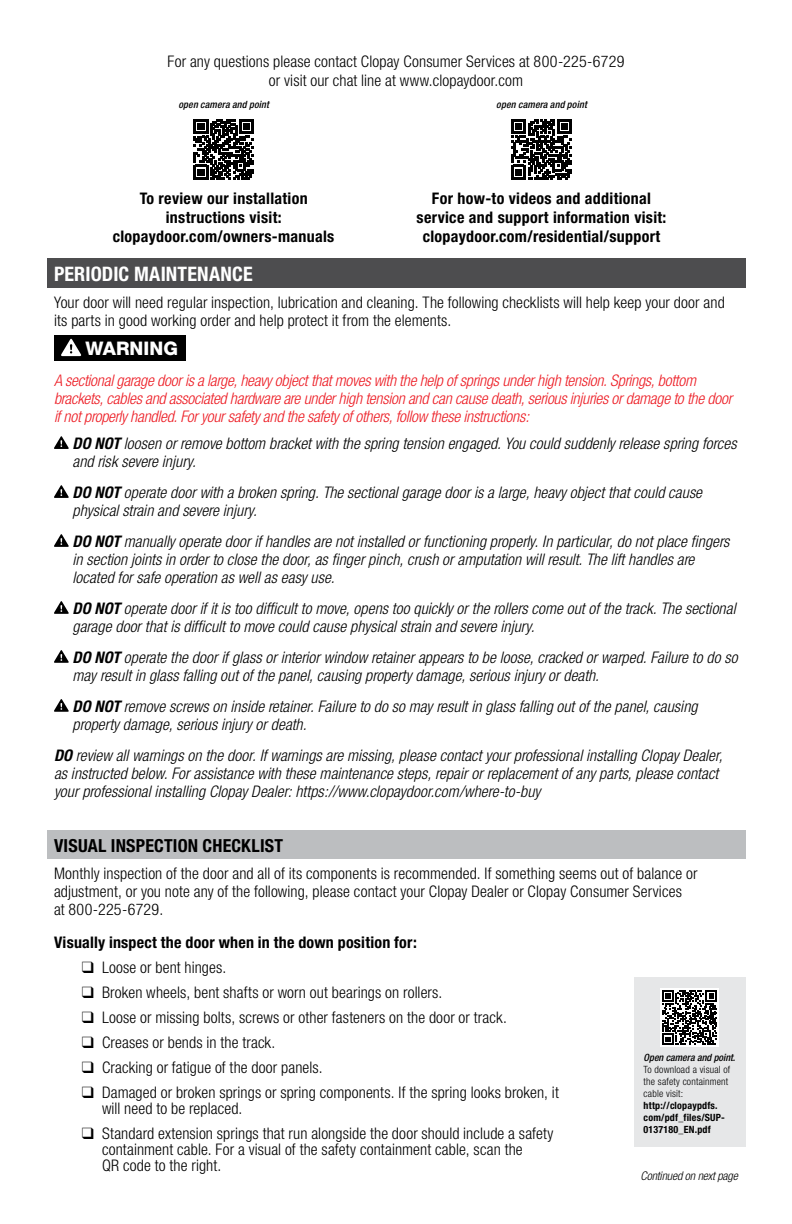
<style>
.page{position:relative;width:792px;height:1224px;background:#fff}
.page>*{position:absolute;margin:0;border:0;box-sizing:border-box;transform-origin:0 0}
.t1{font:700 condensed 20px "Helvetica Neue";letter-spacing:.005em;color:#fff}
.t2{font:800 18.8px "Helvetica Neue";color:#fff}
.t3{font:700 condensed 18px "Helvetica Neue";letter-spacing:.01em;color:#000}
.t4{font:italic 300 condensed 16px/18px "Helvetica Neue";letter-spacing:.005em;color:#000}
.t5{font:300 condensed 16px/18px "Helvetica Neue";letter-spacing:.01em;color:#000}
.t6{font:italic 300 condensed 16px/18px "Helvetica Neue";letter-spacing:-.015em;color:#ed1c24}
.t7{font:700 condensed 16px/19.2px "Helvetica Neue";letter-spacing:.02em;color:#000;text-align:center}
.t8{font:italic 300 condensed 12px "Helvetica Neue";letter-spacing:-.01em;color:#000}
.t9{font:italic 500 condensed 10px "Helvetica Neue";letter-spacing:.015em;color:#000}
.t10{font:300 condensed 10px/12px "Helvetica Neue";letter-spacing:.02em;color:#000}
.t11{font:700 condensed 10px/12px "Helvetica Neue";letter-spacing:.02em;color:#000}
.s1{font-weight:700}
</style>
<div class="page">
<div style="left:47px;top:258px;width:698px;height:30px;background:#4d4d4f"></div>
<div style="left:47px;top:831px;width:698px;height:28px;background:#bcbec0"></div>
<div style="left:54px;top:335px;width:131px;height:26px;background:#000"></div>
<svg style="left:61px;top:339px;width:20px;height:17px"></svg>
<svg style="left:54px;top:436px;width:15px;height:13px"></svg>
<svg style="left:54px;top:485px;width:15px;height:13px"></svg>
<svg style="left:54px;top:534px;width:15px;height:13px"></svg>
<svg style="left:54px;top:601px;width:15px;height:13px"></svg>
<svg style="left:54px;top:650px;width:15px;height:13px"></svg>
<svg style="left:54px;top:699px;width:15px;height:13px"></svg>
<svg style="left:193px;top:119px;width:57px;height:61px"></svg>
<svg style="left:194px;top:119px;width:60px;height:60px"></svg>
<svg style="left:511px;top:119px;width:57px;height:61px"></svg>
<svg style="left:512px;top:119px;width:60px;height:60px"></svg>
<div style="left:634px;top:978px;width:111px;height:169px;background:#e6e7e8"></div>
<div style="left:660px;top:988px;width:59px;height:59px;background:#fff"></div>
<svg style="left:662px;top:990px;width:55px;height:55px"></svg>
<p class="t5" style="left:168px;top:51px;width:458px;line-height:19.2px;text-align:center">For any questions please contact Clopay Consumer Services at 800-225-6729 or visit our chat line at www.clopaydoor.com</p>
<p class="t9" style="left:178px;top:98px;width:92px">open camera and point</p>
<p class="t9" style="left:496px;top:98px;width:92px">open camera and point</p>
<p class="t7" style="left:113px;top:188px;width:223px">To review our installation instructions visit: clopaydoor.com/owners-manuals</p>
<p class="t7" style="left:417px;top:188px;width:251px">For how-to videos and additional service and support information visit: clopaydoor.com/residential/support</p>
<p class="t1" style="left:54px;top:262px;width:200px">PERIODIC MAINTENANCE</p>
<p class="t5" style="left:54px;top:293px;width:672px">Your door will need regular inspection, lubrication and cleaning. The following checklists will help keep your door and its parts in good working order and help protect it from the elements.</p>
<p class="t2" style="left:86px;top:337px;width:94px">WARNING</p>
<p class="t6" style="left:54px;top:371px;width:680px">A sectional garage door is a large, heavy object that moves with the help of springs under high tension. Springs, bottom brackets, cables and associated hardware are under high tension and can cause death, serious injuries or damage to the door if not properly handled. For your safety and the safety of others, follow these instructions:</p>
<p class="t4" style="left:73px;top:434px;width:666px"><span class="s1">DO NOT</span> loosen or remove bottom bracket with the spring tension engaged. You could suddenly release spring forces and risk severe injury.</p>
<p class="t4" style="left:73px;top:483px;width:631px"><span class="s1">DO NOT</span> operate door with a broken spring. The sectional garage door is a large, heavy object that could cause physical strain and severe injury.</p>
<p class="t4" style="left:73px;top:532px;width:658px"><span class="s1">DO NOT</span> manually operate door if handles are not installed or functioning properly. In particular, do not place fingers in section joints in order to close the door, as finger pinch, crush or amputation will result. The lift handles are located for safe operation as well as easy use.</p>
<p class="t4" style="left:73px;top:599px;width:665px"><span class="s1">DO NOT</span> operate door if it is too difficult to move, opens too quickly or the rollers come out of the track. The sectional garage door that is difficult to move could cause physical strain and severe injury.</p>
<p class="t4" style="left:73px;top:648px;width:667px"><span class="s1">DO NOT</span> operate the door if glass or interior window retainer appears to be loose, cracked or warped. Failure to do so may result in glass falling out of the panel, causing property damage, serious injury or death.</p>
<p class="t4" style="left:73px;top:697px;width:627px"><span class="s1">DO NOT</span> remove screws on inside retainer. Failure to do so may result in glass falling out of the panel, causing property damage, serious injury or death.</p>
<p class="t4" style="left:54px;top:746px;width:670px"><span class="s1">DO</span> review all warnings on the door. If warnings are missing, please contact your professional installing Clopay Dealer, as instructed below. For assistance with these maintenance steps, repair or replacement of any parts, please contact your professional installing Clopay Dealer: https://www.clopaydoor.com/where-to-buy</p>
<p class="t3" style="left:54px;top:834px;width:231px">VISUAL INSPECTION CHECKLIST</p>
<p class="t5" style="left:54px;top:864px;width:645px">Monthly inspection of the door and all of its components is recommended. If something seems out of balance or adjustment, or you note any of the following, please contact your Clopay Dealer or Clopay Consumer Services<br>at 800-225-6729.</p>
<p class="t7" style="left:54px;top:932px;width:365px">Visually inspect the door when in the down position for:</p>
<p class="t5" style="left:82px;top:958px;width:146px">❑ Loose or bent hinges.</p>
<p class="t5" style="left:82px;top:983px;width:362px">❑ Broken wheels, bent shafts or worn out bearings on rollers.</p>
<p class="t5" style="left:82px;top:1008px;width:427px">❑ Loose or missing bolts, screws or other fasteners on the door or track.</p>
<p class="t5" style="left:82px;top:1033px;width:195px">❑ Creases or bends in the track.</p>
<p class="t5" style="left:82px;top:1058px;width:242px">❑ Cracking or fatigue of the door panels.</p>
<p class="t5" style="left:102px;top:1084px;width:458px;line-height:16px;text-indent:-20px">❑ Damaged or broken springs or spring components. If the spring looks broken, it will need to be replaced.</p>
<p class="t5" style="left:102px;top:1125px;width:453px;line-height:16px;text-indent:-20px">❑ Standard extension springs that run alongside the door should include a safety containment cable. For a visual of the safety containment cable, scan the<br>QR code to the right.</p>
<p class="t9" style="left:644px;top:1051px;width:93px">Open camera and point.</p>
<p class="t10" style="left:644px;top:1063px;width:88px">To download a visual of the safety containment cable visit:</p>
<p class="t11" style="left:644px;top:1099px;width:83px">http://clopaypdfs. com/pdf_files/SUP-<br>0137180_EN.pdf</p>
<p class="t8" style="left:641px;top:1168px;width:99px">Continued on next page</p>
</div>
